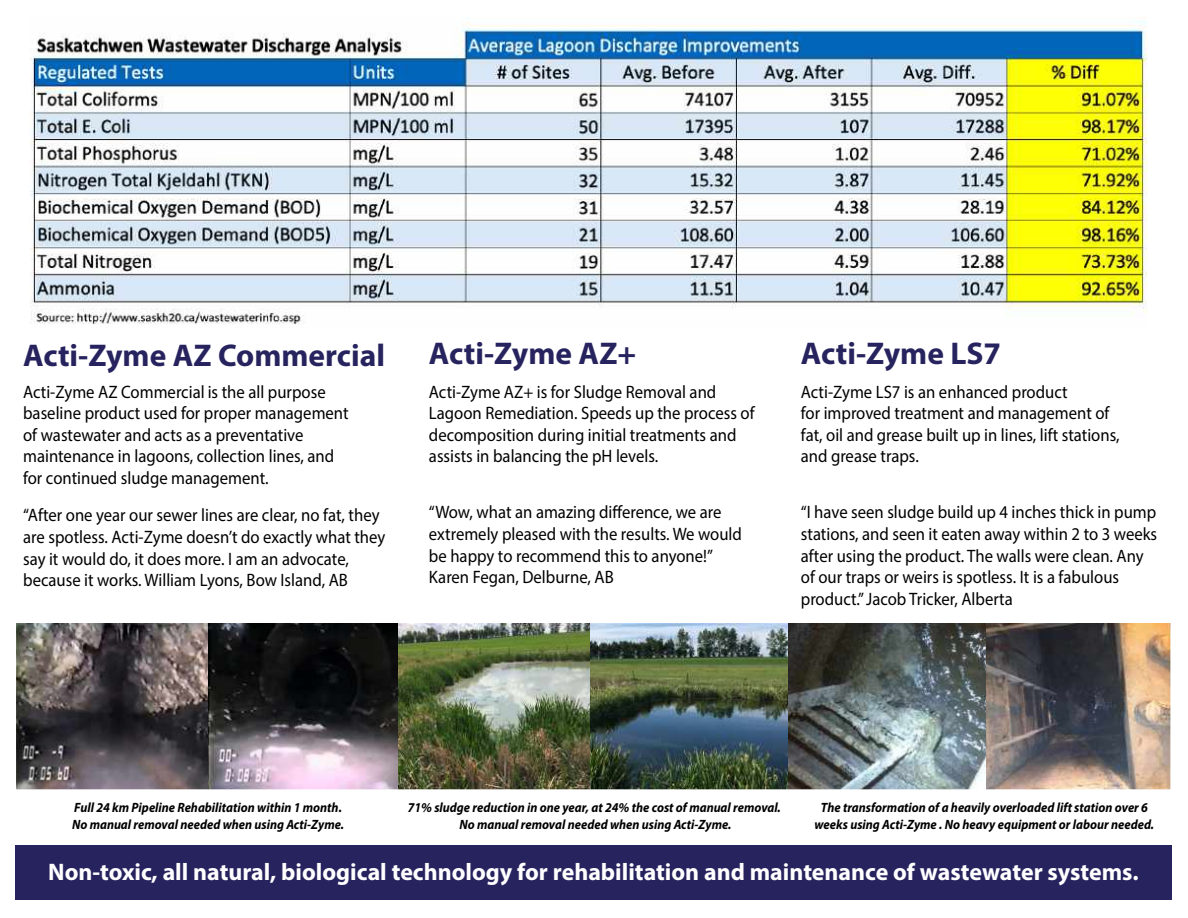
<style>
.page{position:relative;width:1188px;height:918px;background:#fff}
.page>*{position:absolute;margin:0;border:0;box-sizing:border-box;transform-origin:0 0}
.t1{font:700 31.5px "Myriad Pro";color:#27235e}
.t2{font:700 24px "Myriad Pro";color:#fff}
.t3{font:18px/21.6px "Myriad Pro";color:#000;scale:.93 1}
.t4{font:italic 700 13.5px/16.2px "Myriad Pro";color:#000;text-align:center;scale:.93 1}
</style>
<div class="page">
<img style="left:17px;top:624px;width:382px;height:164px">
<img style="left:986px;top:624px;width:183px;height:164px">
<img style="left:399px;top:624px;width:192px;height:164px">
<img style="left:591px;top:624px;width:198px;height:164px">
<img style="left:789px;top:624px;width:197px;height:164px">
<div style="left:15px;top:845px;width:1157px;height:54px;background:#27235e"></div>
<img style="left:31px;top:17px;width:1116px;height:307px">
<h1 class="t1" style="left:23px;top:335px;width:363px">Acti-Zyme AZ Commercial</h1>
<h1 class="t1" style="left:429px;top:333px;width:209px">Acti-Zyme AZ+</h1>
<h1 class="t1" style="left:801px;top:333px;width:202px">Acti-Zyme LS7</h1>
<p class="t3" style="left:23px;top:381px;width:351px">Acti-Zyme AZ Commercial is the all purpose baseline product used for proper management of wastewater and acts as a preventative maintenance in lagoons, collection lines, and for continued sludge management.</p>
<p class="t3" style="left:429px;top:381px;width:352px">Acti-Zyme AZ+ is for Sludge Removal and Lagoon Remediation. Speeds up the process of decomposition during initial treatments and assists in balancing the pH levels.</p>
<p class="t3" style="left:801px;top:381px;width:344px">Acti-Zyme LS7 is an enhanced product<br>for improved treatment and management of fat, oil and grease built up in lines, lift stations, and grease traps.</p>
<p class="t3" style="left:23px;top:504px;width:391px">“After one year our sewer lines are clear, no fat, they are spotless. Acti-Zyme doesn’t do exactly what they say it would do, it does more. I am an advocate, because it works. William Lyons, Bow Island, AB</p>
<p class="t3" style="left:429px;top:501px;width:338px">“Wow, what an amazing difference, we are extremely pleased with the results. We would be happy to recommend this to anyone!” Karen Fegan, Delburne, AB</p>
<p class="t3" style="left:801px;top:501px;width:385px">“I have seen sludge build up 4 inches thick in pump stations, and seen it eaten away within 2 to 3 weeks after using the product. The walls were clean. Any of our traps or weirs is spotless. It is a fabulous product.” Jacob Tricker, Alberta</p>
<p class="t4" style="left:72px;top:799px;width:294px;text-align:left">Full 24 km Pipeline Rehabilitation within 1 month.<br>No manual removal needed when using Acti-Zyme.</p>
<p class="t4" style="left:408px;top:799px;width:403px">71% sludge reduction in one year, at 24% the cost of manual removal.<br>No manual removal needed when using Acti-Zyme.</p>
<p class="t4" style="left:815px;top:799px;width:367px">The transformation of a heavily overloaded lift station over 6 weeks using Acti-Zyme . No heavy equipment or labour needed.</p>
<h2 class="t2" style="left:48px;top:856px;width:1100px">Non-toxic, all natural, biological technology for rehabilitation and maintenance of wastewater systems.</h2>
</div>
